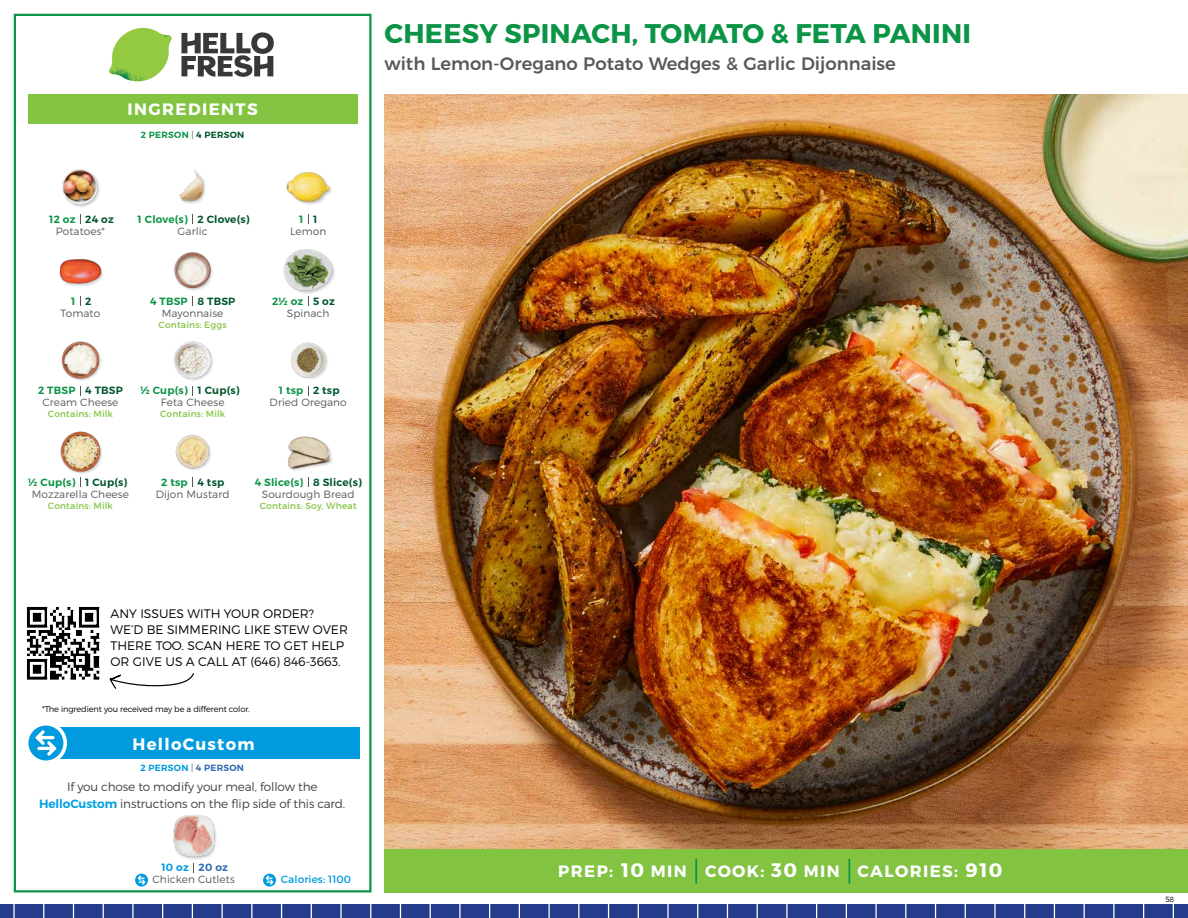
<style>
.page{position:relative;width:1188px;height:918px;background:#fff}
.page>*{position:absolute;margin:0;border:0;box-sizing:border-box;transform-origin:0 0}
.t1{font:700 27px "Montserrat";letter-spacing:.01em;color:#0b9446}
.t2{font:500 18px "Montserrat";color:#58595b}
.t3{font:700 16.5px "Montserrat";letter-spacing:.085em;color:#fff}
.t4{font:300 12.3px/16px "Montserrat";color:#000}
.t5{font:300 12px/16.5px "Montserrat";letter-spacing:-.01em;color:#414042;text-align:center}
.t6{font:300 10.5px "Montserrat";letter-spacing:.01em;color:#58595b}
.t7{font:600 10.5px "Montserrat";letter-spacing:.02em;color:#0b9446}
.t8{font:600 10.5px "Montserrat";letter-spacing:.02em;color:#00562c}
.t9{font:10.5px "Montserrat";letter-spacing:.01em;color:#009bdf}
.t10{font:600 10.5px "Montserrat";letter-spacing:.02em;color:#009bdf}
.t11{font:9px "Montserrat";letter-spacing:.02em;color:#82c341}
.t12{font:600 9px "Montserrat";letter-spacing:.03em;color:#0b9446}
.t13{font:600 9px "Montserrat";letter-spacing:.03em;color:#009bdf}
.t14{font:300 8.25px "Montserrat";letter-spacing:-.015em;color:#000}
.t15{font:300 7.5px "Montserrat";color:#000}
.s1{font-weight:300;color:#58595b}
.s2{color:#00562c}
.s3{font-weight:600;color:#00a1e1}
.s4{color:#3069b3}
.s5{font-size:19.5px}
</style>
<div class="page">
<div style="left:0;top:905px;width:1188px;height:13px;background:#263b8b"></div>
<svg style="left:1084px;top:905px;width:1px;height:13px"></svg>
<svg style="left:1113px;top:905px;width:2px;height:13px"></svg>
<svg style="left:1054px;top:905px;width:1px;height:13px"></svg>
<svg style="left:1024px;top:905px;width:1px;height:13px"></svg>
<svg style="left:994px;top:905px;width:2px;height:13px"></svg>
<svg style="left:965px;top:905px;width:1px;height:13px"></svg>
<svg style="left:935px;top:905px;width:1px;height:13px"></svg>
<svg style="left:905px;top:905px;width:1px;height:13px"></svg>
<svg style="left:875px;top:905px;width:2px;height:13px"></svg>
<svg style="left:846px;top:905px;width:1px;height:13px"></svg>
<svg style="left:816px;top:905px;width:1px;height:13px"></svg>
<svg style="left:786px;top:905px;width:2px;height:13px"></svg>
<svg style="left:757px;top:905px;width:1px;height:13px"></svg>
<svg style="left:727px;top:905px;width:1px;height:13px"></svg>
<svg style="left:697px;top:905px;width:1px;height:13px"></svg>
<svg style="left:667px;top:905px;width:2px;height:13px"></svg>
<svg style="left:638px;top:905px;width:1px;height:13px"></svg>
<svg style="left:608px;top:905px;width:1px;height:13px"></svg>
<svg style="left:578px;top:905px;width:1px;height:13px"></svg>
<svg style="left:548px;top:905px;width:2px;height:13px"></svg>
<svg style="left:519px;top:905px;width:1px;height:13px"></svg>
<svg style="left:1173px;top:905px;width:1px;height:13px"></svg>
<svg style="left:1143px;top:905px;width:1px;height:13px"></svg>
<svg style="left:192px;top:905px;width:1px;height:13px"></svg>
<svg style="left:222px;top:905px;width:1px;height:13px"></svg>
<svg style="left:162px;top:905px;width:1px;height:13px"></svg>
<svg style="left:132px;top:905px;width:2px;height:13px"></svg>
<svg style="left:103px;top:905px;width:1px;height:13px"></svg>
<svg style="left:73px;top:905px;width:1px;height:13px"></svg>
<svg style="left:43px;top:905px;width:1px;height:13px"></svg>
<svg style="left:13px;top:905px;width:2px;height:13px"></svg>
<svg style="left:340px;top:905px;width:2px;height:13px"></svg>
<svg style="left:281px;top:905px;width:1px;height:13px"></svg>
<svg style="left:251px;top:905px;width:1px;height:13px"></svg>
<svg style="left:400px;top:905px;width:1px;height:13px"></svg>
<svg style="left:430px;top:905px;width:1px;height:13px"></svg>
<svg style="left:370px;top:905px;width:1px;height:13px"></svg>
<svg style="left:311px;top:905px;width:1px;height:13px"></svg>
<svg style="left:489px;top:905px;width:1px;height:13px"></svg>
<svg style="left:459px;top:905px;width:2px;height:13px"></svg>
<div style="left:384px;top:849px;width:804px;height:43px;background:#82c341"></div>
<svg style="left:181px;top:32px;width:93px;height:45px"></svg>
<svg style="left:114px;top:28px;width:55px;height:36px"></svg>
<img style="left:143px;top:28px;width:29px;height:24px">
<img style="left:112px;top:48px;width:54px;height:10px">
<img style="left:109px;top:52px;width:55px;height:30px">
<img style="left:142px;top:58px;width:24px;height:23px">
<div style="left:28px;top:94px;width:330px;height:30px;background:#82c341"></div>
<div style="left:14px;top:14px;width:358px;height:878px;border:2px solid #0b9446"></div>
<img style="left:384px;top:94px;width:804px;height:755px">
<img style="left:174px;top:252px;width:39px;height:39px">
<div style="left:284px;top:249px;width:52px;height:46px;background:#000;opacity:.2"></div>
<img style="left:283px;top:249px;width:53px;height:43px">
<img style="left:179px;top:170px;width:27px;height:34px">
<img style="left:286px;top:172px;width:46px;height:33px">
<img style="left:59px;top:259px;width:44px;height:27px">
<img style="left:62px;top:169px;width:38px;height:38px">
<img style="left:174px;top:341px;width:39px;height:40px">
<img style="left:290px;top:342px;width:38px;height:37px">
<img style="left:61px;top:341px;width:40px;height:40px">
<img style="left:175px;top:434px;width:36px;height:36px">
<img style="left:288px;top:436px;width:44px;height:35px">
<div style="left:61px;top:432px;width:43px;height:43px;background:#000;opacity:.2"></div>
<img style="left:60px;top:431px;width:44px;height:42px">
<div style="left:173px;top:814px;width:45px;height:46px;background:#000;opacity:.2"></div>
<img style="left:173px;top:814px;width:45px;height:44px">
<div style="left:33px;top:727px;width:327px;height:32px;background:#009bdf"></div>
<svg style="left:25px;top:722px;width:42px;height:42px"></svg>
<div style="left:28px;top:726px;width:35px;height:34px;background:#009bdf;border-radius:50%"></div>
<svg style="left:35px;top:730px;width:22px;height:26px"></svg>
<svg style="left:135px;top:874px;width:13px;height:13px"></svg>
<svg style="left:138px;top:875px;width:8px;height:10px"></svg>
<svg style="left:263px;top:874px;width:13px;height:13px"></svg>
<svg style="left:266px;top:875px;width:7px;height:10px"></svg>
<hr style="left:695px;top:859px;width:2px;height:25px;background:#0b9446">
<svg style="left:849px;top:859px;width:1px;height:25px"></svg>
<img style="left:26px;top:606px;width:74px;height:74px">
<svg style="left:109px;top:673px;width:85px;height:16px"></svg>
<h3 class="t3" style="left:128px;top:99px;width:132px">INGREDIENTS</h3>
<p class="t12" style="left:141px;top:129px;width:105px">2 PERSON <span class="s1">|</span> <span class="s2">4 PERSON</span></p>
<h1 class="t1" style="left:385px;top:17px;width:588px">CHEESY SPINACH, TOMATO &amp; FETA PANINI</h1>
<h2 class="t2" style="left:384px;top:49px;width:513px">with Lemon-Oregano Potato Wedges &amp; Garlic Dijonnaise</h2>
<p class="t7" style="left:49px;top:212px;width:28px">12 oz</p>
<p class="t8" style="left:85px;top:212px;width:30px">24 oz</p>
<p class="t7" style="left:138px;top:212px;width:52px">1 Clove(s)</p>
<p class="t7" style="left:299px;top:212px;width:6px">1</p>
<p class="t8" style="left:198px;top:212px;width:54px">2 Clove(s)</p>
<p class="t8" style="left:313px;top:212px;width:6px">1</p>
<p class="t6" style="left:56px;top:224px;width:51px">Potatoes*</p>
<p class="t6" style="left:178px;top:224px;width:32px">Garlic</p>
<p class="t6" style="left:290px;top:224px;width:38px">Lemon</p>
<p class="t7" style="left:71px;top:295px;width:6px">1</p>
<p class="t8" style="left:85px;top:295px;width:8px">2</p>
<p class="t7" style="left:150px;top:295px;width:39px">4 TBSP</p>
<p class="t7" style="left:272px;top:295px;width:33px">2½ oz</p>
<p class="t8" style="left:198px;top:295px;width:39px">8 TBSP</p>
<p class="t8" style="left:313px;top:295px;width:23px">5 oz</p>
<p class="t6" style="left:61px;top:307px;width:41px">Tomato</p>
<p class="t6" style="left:162px;top:307px;width:63px">Mayonnaise</p>
<p class="t11" style="left:159px;top:319px;width:70px">Contains: Eggs</p>
<p class="t6" style="left:287px;top:307px;width:44px">Spinach</p>
<p class="t7" style="left:38px;top:384px;width:39px">2 TBSP</p>
<p class="t8" style="left:85px;top:384px;width:39px">4 TBSP</p>
<p class="t7" style="left:141px;top:384px;width:49px">½ Cup(s)</p>
<p class="t7" style="left:279px;top:384px;width:26px">1 tsp</p>
<p class="t8" style="left:198px;top:384px;width:44px">1 Cup(s)</p>
<p class="t8" style="left:313px;top:384px;width:28px">2 tsp</p>
<p class="t6" style="left:42px;top:396px;width:78px">Cream Cheese</p>
<p class="t11" style="left:48px;top:408px;width:67px">Contains: Milk</p>
<p class="t6" style="left:161px;top:396px;width:65px">Feta Cheese</p>
<p class="t11" style="left:160px;top:408px;width:67px">Contains: Milk</p>
<p class="t6" style="left:270px;top:396px;width:79px">Dried Oregano</p>
<p class="t7" style="left:28px;top:476px;width:49px">½ Cup(s)</p>
<p class="t8" style="left:85px;top:476px;width:44px">1 Cup(s)</p>
<p class="t7" style="left:161px;top:476px;width:28px">2 tsp</p>
<p class="t7" style="left:255px;top:476px;width:50px">4 Slice(s)</p>
<p class="t8" style="left:198px;top:476px;width:28px">4 tsp</p>
<p class="t8" style="left:313px;top:476px;width:50px">8 Slice(s)</p>
<p class="t6" style="left:32px;top:488px;width:99px">Mozzarella Cheese</p>
<p class="t11" style="left:48px;top:500px;width:67px">Contains: Milk</p>
<p class="t6" style="left:156px;top:488px;width:75px">Dijon Mustard</p>
<p class="t6" style="left:262px;top:488px;width:94px">Sourdough Bread</p>
<p class="t11" style="left:260px;top:500px;width:98px">Contains: Soy, Wheat</p>
<p class="t4" style="left:111px;top:606px;width:239px">ANY ISSUES WITH YOUR ORDER?<br>WE’D BE SIMMERING LIKE STEW OVER<br>THERE TOO. SCAN HERE TO GET HELP<br>OR GIVE US A CALL AT (646) 846-3663.</p>
<p class="t14" style="left:42px;top:704px;width:209px">*The ingredient you received may be a different color.</p>
<h3 class="t3" style="left:133px;top:734px;width:123px">HelloCustom</h3>
<p class="t5" style="left:39px;top:778px;width:308px">If you chose to modify your meal, follow the<br><span class="s3">HelloCustom</span> instructions on the flip side of this card.</p>
<p class="t13" style="left:141px;top:763px;width:105px">2 PERSON <span class="s1">|</span> <span class="s4">4 PERSON</span></p>
<p class="t10" style="left:162px;top:861px;width:68px">10 oz <span class="s4">20 oz</span></p>
<p class="t6" style="left:153px;top:873px;width:84px">Chicken Cutlets</p>
<p class="t9" style="left:281px;top:873px;width:72px">Calories: 1100</p>
<h3 class="t3" style="left:558px;top:861px;width:446px">PREP: <span class="s5">10</span> MIN COOK: <span class="s5">30</span> MIN CALORIES: <span class="s5">910</span></h3>
<p class="t15" style="left:1166px;top:895px;width:10px">58</p>
</div>
